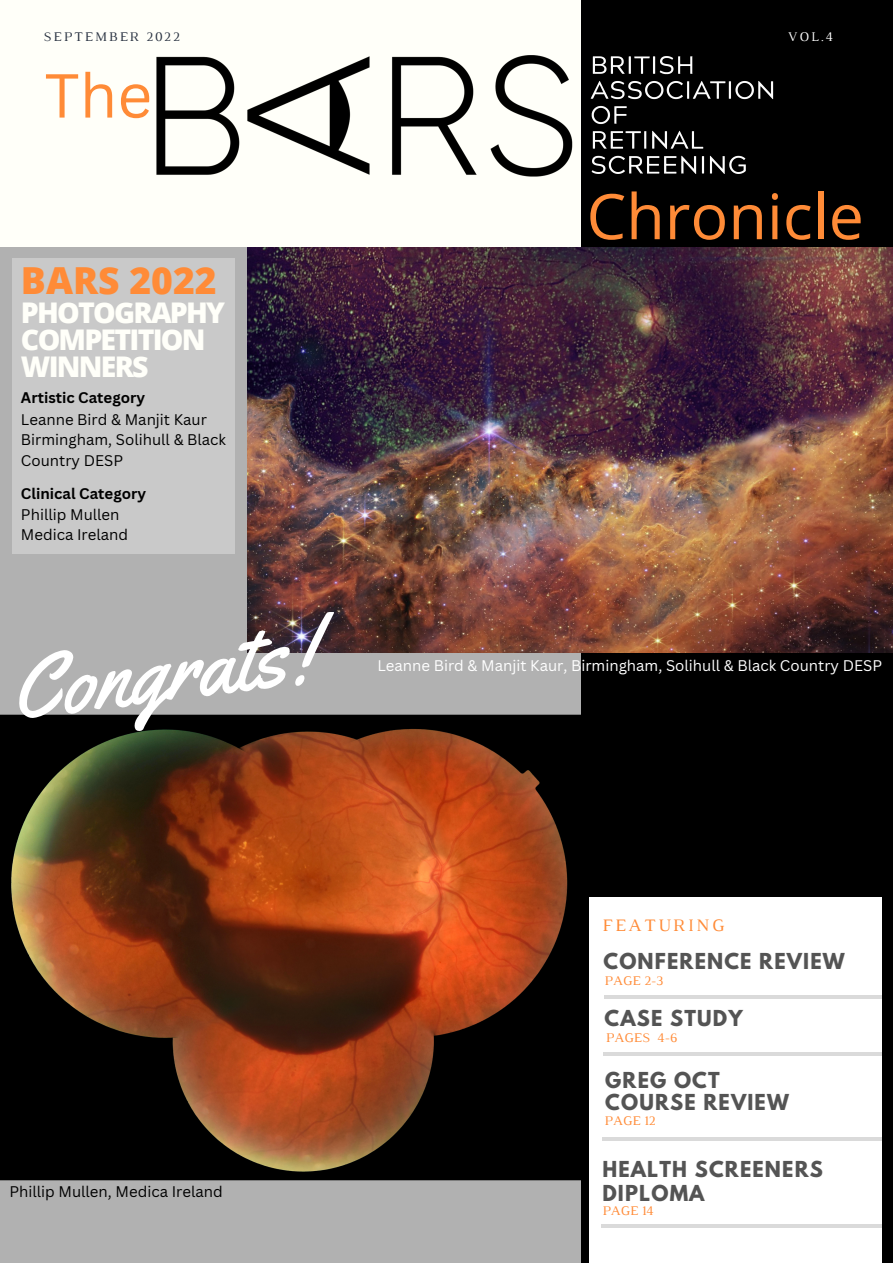
<style>
.page{position:relative;width:893px;height:1264px;background:#fff}
.page>*{position:absolute;margin:0;border:0;box-sizing:border-box;transform-origin:0 0}
.t1{font:89.85px "Yellowtail";color:#fff}
.t2{font:62.85px "Open Sans";color:#ff8b37}
.t3{font:60.6px "Canva Sans";color:#ff8b37}
.t4{font:800 37.2px "Open Sans";color:#ff8b37}
.t5{font:800 28.5px/27px "Open Sans";letter-spacing:-.06em;color:#fffff9}
.t6{font:700 19.5px/23.5px "League Spartan";letter-spacing:.06em;color:#545454}
.t7{font:17.85px "Luthier";letter-spacing:.14em;color:#ff8b37}
.t8{font:15px/20.2px "Canva Sans";color:#000}
.t9{font:15px "Canva Sans";color:#fff}
.t10{font:700 15px "Canva Sans";color:#000}
.t11{font:13.5px "Luthier";color:#ff8b37}
.t12{font:13.5px "Luthier";letter-spacing:.14em;color:#293241}
.t13{font:13.5px "Luthier";color:#fff}
</style>
<div class="page">
<div style="left:0;top:0;width:892px;height:1262px;background:#000"></div>
<div style="left:0;top:0;width:580px;height:1262px;background:#fffff9"></div>
<div style="left:0;top:247px;width:580px;height:1015px;background:#b1b1b1"></div>
<img style="left:0;top:714px;width:581px;height:466px">
<div style="left:589px;top:897px;width:292px;height:365px;background:#fff"></div>
<svg style="left:601px;top:1223px;width:281px;height:4px"></svg>
<hr style="left:603px;top:1052px;width:285px;height:3px;background:#000">
<div style="left:12px;top:258px;width:223px;height:296px;background:#c9c9c9"></div>
<img style="left:156px;top:39px;width:618px;height:150px">
<img style="left:248px;top:247px;width:644px;height:405px">
<svg style="left:604px;top:994px;width:278px;height:4px"></svg>
<svg style="left:602px;top:1136px;width:280px;height:4px"></svg>
<p class="t12" style="left:44px;top:32px;width:138px">SEPTEMBER 2022</p>
<p class="t13" style="left:787px;top:32px;width:47px">VOL.4</p>
<h3 class="t3" style="left:44px;top:53px;width:109px">The</h3>
<h3 class="t4" style="left:21px;top:254px;width:197px">BARS 2022</h3>
<h3 class="t5" style="left:21px;top:298px;width:206px">PHOTOGRAPHY<br>COMPETITION<br>WINNERS</h3>
<p class="t10" style="left:21px;top:387px;width:126px">Artistic Category</p>
<p class="t8" style="left:21px;top:409px;width:207px">Leanne Bird &amp; Manjit Kaur<br>Birmingham, Solihull &amp; Black<br>Country DESP</p>
<p class="t8" style="left:21px;top:504px;width:109px">Phillip Mullen<br>Medica Ireland</p>
<p class="t10" style="left:21px;top:482px;width:127px">Clinical Category</p>
<h1 class="t1" style="left:3px;top:632px;width:308px;rotate:-7deg">Congrats!</h1>
<h2 class="t2" style="left:586px;top:172px;width:279px">Chronicle</h2>
<p class="t9" style="left:377px;top:655px;width:506px">Leanne Bird &amp; Manjit Kaur, Birmingham, Solihull &amp; Black Country DESP</p>
<p class="t8" style="left:9px;top:1180px;width:215px">Phillip Mullen, Medica Ireland</p>
<p class="t7" style="left:602px;top:919px;width:123px">FEATURING</p>
<h3 class="t6" style="left:603px;top:951px;width:243px">CONFERENCE REVIEW</h3>
<p class="t11" style="left:604px;top:976px;width:60px">PAGE 2-3</p>
<h3 class="t6" style="left:604px;top:1008px;width:140px">CASE STUDY</h3>
<p class="t11" style="left:605px;top:1032px;width:73px">PAGES 4-6</p>
<h3 class="t6" style="left:605px;top:1071px;width:185px;line-height:22.5px">GREG OCT<br>COURSE REVIEW</h3>
<p class="t11" style="left:604px;top:1115px;width:53px">PAGE 12</p>
<h3 class="t6" style="left:602px;top:1159px;width:222px">HEALTH SCREENERS<br>DIPLOMA</h3>
<p class="t11" style="left:602px;top:1205px;width:53px">PAGE 14</p>
</div>
